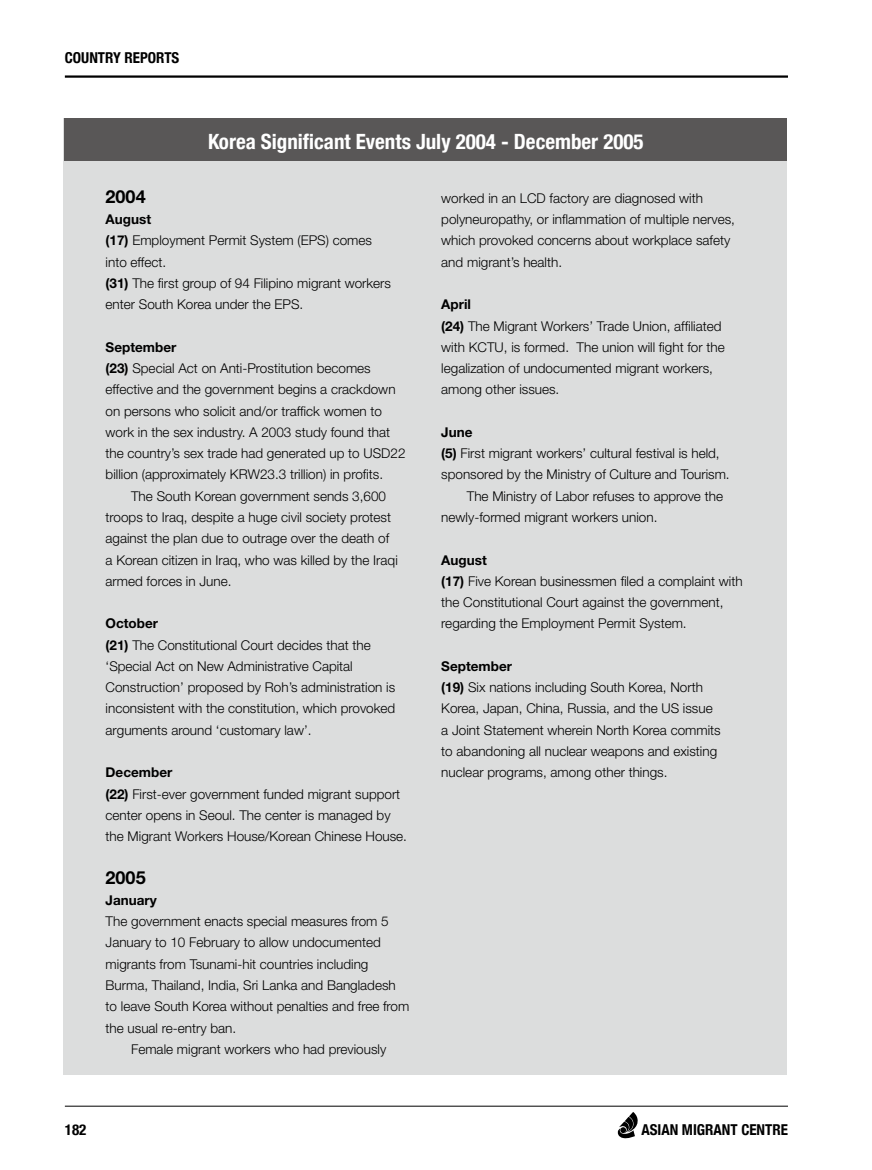
<style>
.page{position:relative;width:872px;height:1170px;background:#fff}
.page>*{position:absolute;margin:0;border:0;box-sizing:border-box;transform-origin:0 0}
.t1{font:700 condensed 21px "Helvetica Neue";color:#fff}
.t2{font:700 18px "Helvetica Neue";color:#000}
.t3{font:700 condensed 15px "Helvetica Neue";color:#000}
.t4{font:300 13.5px/21.3px "Helvetica Neue";color:#000}
.t5{font:700 13.5px "Helvetica Neue";color:#000}
.s1{font-weight:700}
</style>
<div class="page">
<hr style="left:65px;top:75px;width:723px;height:3px;background:#000">
<hr style="left:65px;top:1105px;width:723px;height:1px;background:#000">
<svg style="left:618px;top:1112px;width:20px;height:26px"></svg>
<div style="left:64px;top:119px;width:723px;height:955px;background:#dcdddd"></div>
<div style="left:65px;top:118px;width:722px;height:42px;background:#595757"></div>
<p class="t3" style="left:65px;top:48px;width:116px">COUNTRY REPORTS</p>
<h1 class="t1" style="left:208px;top:129px;width:437px">Korea Significant Events July 2004 - December 2005</h1>
<h2 class="t2" style="left:106px;top:185px;width:42px">2004</h2>
<p class="t4" style="left:106px;top:208px;width:287px"><span class="s1">August<br>(17)</span> Employment Permit System (EPS) comes into effect.<br><span class="s1">(31)</span> The first group of 94 Filipino migrant workers enter South Korea under the EPS.</p>
<p class="t4" style="left:106px;top:336px;width:301px"><span class="s1">September<br>(23)</span> Special Act on Anti-Prostitution becomes effective and the government begins a crackdown on persons who solicit and/or traffick women to work in the sex industry. A 2003 study found that the country’s sex trade had generated up to USD22 billion (approximately KRW23.3 trillion) in profits.</p>
<p class="t4" style="left:106px;top:485px;width:294px;text-indent:26px">The South Korean government sends 3,600 troops to Iraq, despite a huge civil society protest against the plan due to outrage over the death of a Korean citizen in Iraq, who was killed by the Iraqi armed forces in June.</p>
<p class="t4" style="left:106px;top:612px;width:291px"><span class="s1">October<br>(21)</span> The Constitutional Court decides that the ‘Special Act on New Administrative Capital Construction’ proposed by Roh’s administration is inconsistent with the constitution, which provoked arguments around ‘customary law’.</p>
<p class="t4" style="left:106px;top:761px;width:303px"><span class="s1">December<br>(22)</span> First-ever government funded migrant support center opens in Seoul. The center is managed by the Migrant Workers House/Korean Chinese House.</p>
<h2 class="t2" style="left:106px;top:866px;width:42px">2005</h2>
<p class="t5" style="left:106px;top:891px;width:53px">January</p>
<p class="t4" style="left:106px;top:910px;width:285px">The government enacts special measures from 5</p>
<p class="t4" style="left:106px;top:931px;width:277px">January to 10 February to allow undocumented</p>
<p class="t4" style="left:106px;top:952px;width:264px">migrants from Tsunami-hit countries including</p>
<p class="t4" style="left:106px;top:974px;width:292px">Burma, Thailand, India, Sri Lanka and Bangladesh</p>
<p class="t4" style="left:106px;top:995px;width:305px">to leave South Korea without penalties and free from</p>
<p class="t4" style="left:106px;top:1016px;width:132px">the usual re-entry ban.</p>
<p class="t4" style="left:131px;top:1037px;width:257px">Female migrant workers who had previously</p>
<p class="t4" style="left:441px;top:187px;width:295px">worked in an LCD factory are diagnosed with polyneuropathy, or inflammation of multiple nerves, which provoked concerns about workplace safety and migrant’s health.</p>
<p class="t4" style="left:441px;top:293px;width:285px"><span class="s1">April<br>(24)</span> The Migrant Workers’ Trade Union, affiliated with KCTU, is formed. The union will fight for the legalization of undocumented migrant workers, among other issues.</p>
<p class="t5" style="left:441px;top:424px;width:33px">June</p>
<p class="t4" style="left:441px;top:442px;width:280px"><span class="s1">(5)</span> First migrant workers’ cultural festival is held,</p>
<p class="t4" style="left:441px;top:463px;width:290px">sponsored by the Ministry of Culture and Tourism.</p>
<p class="t4" style="left:467px;top:485px;width:258px">The Ministry of Labor refuses to approve the</p>
<p class="t4" style="left:441px;top:506px;width:218px">newly-formed migrant workers union.</p>
<p class="t4" style="left:441px;top:548px;width:303px"><span class="s1">August<br>(17)</span> Five Korean businessmen filed a complaint with the Constitutional Court against the government, regarding the Employment Permit System.</p>
<p class="t4" style="left:441px;top:655px;width:281px"><span class="s1">September<br>(19)</span> Six nations including South Korea, North Korea, Japan, China, Russia, and the US issue a Joint Statement wherein North Korea commits to abandoning all nuclear weapons and existing nuclear programs, among other things.</p>
<p class="t3" style="left:65px;top:1120px;width:23px">182</p>
<p class="t3" style="left:641px;top:1120px;width:148px">ASIAN MIGRANT CENTRE</p>
</div>
